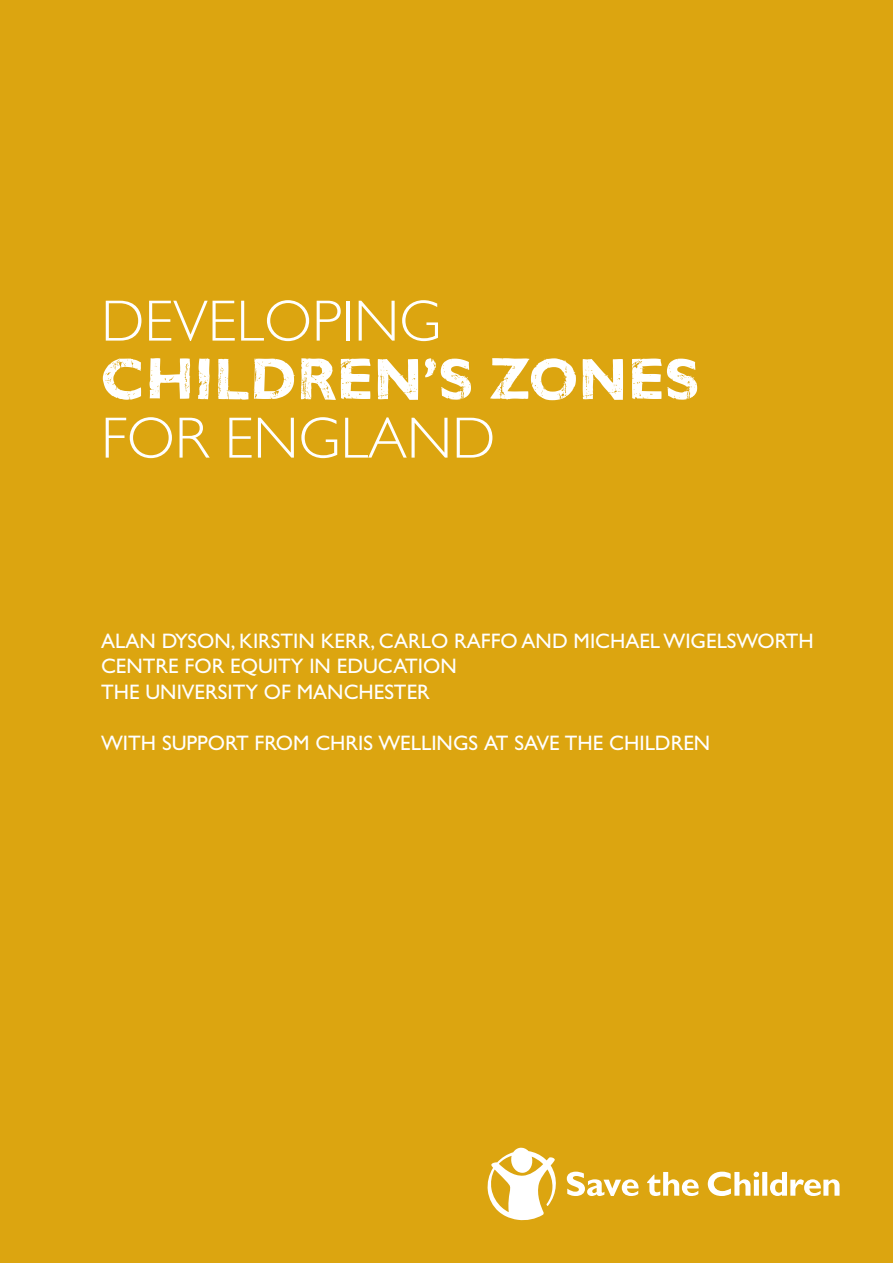
<style>
.page{position:relative;width:893px;height:1263px;background:#dca510}
.page>*{position:absolute;margin:0;border:0;box-sizing:border-box;transform-origin:0 0}
.t1{font:300 58.5px "Gill Sans";color:#fff}
.t2{font:700 58.5px "Gill Sans Woodblock";color:#fff}
.t3{font:21px/25.5px "Gill Sans";color:#fff}
</style>
<div class="page">
<svg style="left:487px;top:1147px;width:69px;height:74px"></svg>
<svg style="left:567px;top:1171px;width:272px;height:25px"></svg>
<h1 class="t1" style="left:101px;top:288px;width:342px">DEVELOPING</h1>
<h1 class="t2" style="left:101px;top:343px;width:600px">CHILDREN’S ZONES</h1>
<h1 class="t1" style="left:101px;top:405px;width:396px">FOR ENGLAND</h1>
<p class="t3" style="left:101px;top:628px;width:714px">ALAN DYSON, KIRSTIN KERR, CARLO RAFFO AND MIC HAEL WIGELSWORTH<br>CENTRE FOR EQUITY IN EDUCATION<br>THE UNIVERSITY OF MANCHESTER</p>
<p class="t3" style="left:101px;top:730px;width:611px">WITH SUPPORT FROM CHRIS WELLINGS AT SAVE THE CHILD REN</p>
</div>
